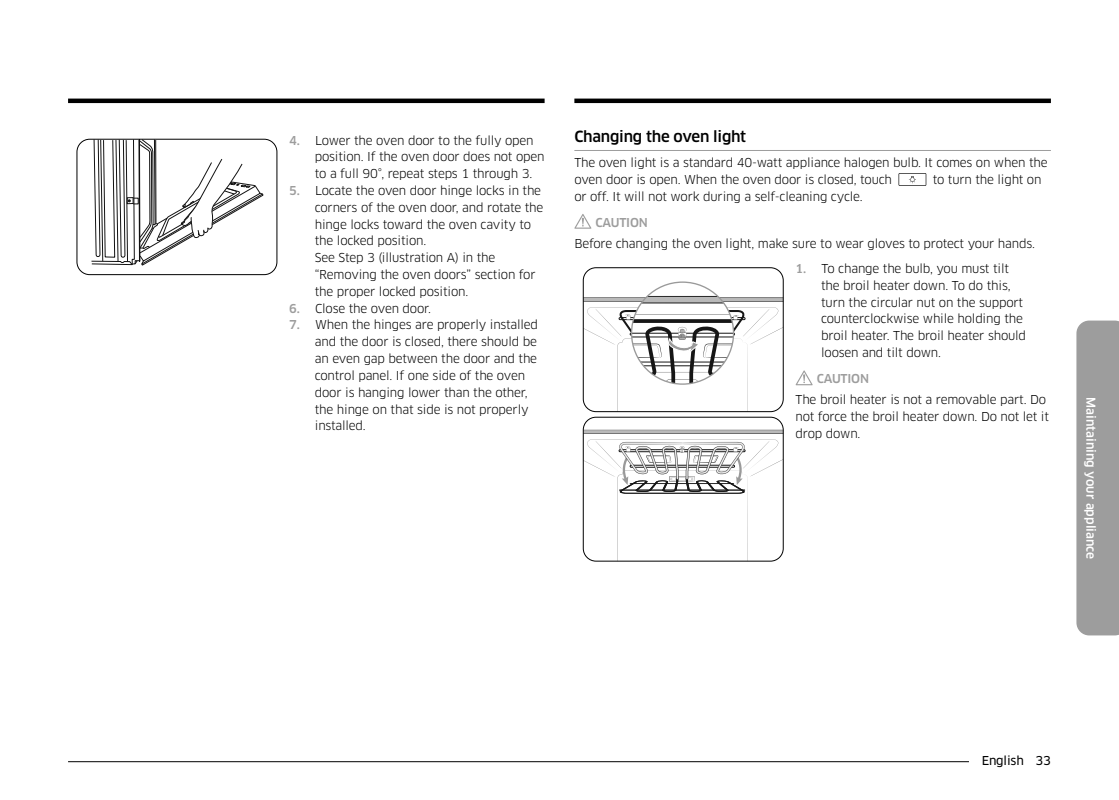
<style>
.page{position:relative;width:1119px;height:800px;background:#fff}
.page>*{position:absolute;margin:0;border:0;box-sizing:border-box;transform-origin:0 0}
.t1{font:500 15px "Samsung Clan Pro";letter-spacing:-.015em;color:#000}
.t2{font:12px/16.8px "Samsung Clan Pro";letter-spacing:-.015em;color:#000}
.t3{font:500 12px "Samsung Clan Pro";color:#fff}
.t4{font:500 12px "Samsung Clan Pro";letter-spacing:-.015em;color:#9d9d9d}
.t5{font:12px "Samsung Clan Pro News";letter-spacing:-.015em;color:#000}
.s1{font-weight:500;color:#9d9d9d}
</style>
<div class="page">
<hr style="left:68px;top:761px;width:935px;height:1px;background:#000">
<div style="left:968px;top:751px;width:82px;height:15px;background:#fff"></div>
<svg style="left:1076px;top:320px;width:42px;height:315px;background:#a0a0a0"></svg>
<div style="left:68px;top:98px;width:476px;height:5px;background:#000"></div>
<div style="left:574px;top:98px;width:476px;height:5px;background:#000"></div>
<hr style="left:574px;top:150px;width:476px;height:1px;background:#9d9d9d">
<svg style="left:898px;top:173px;width:28px;height:13px"></svg>
<svg style="left:574px;top:214px;width:17px;height:15px"></svg>
<svg style="left:583px;top:296px;width:200px;height:115px"></svg>
<div style="left:583px;top:267px;width:200px;height:145px;border:1px solid #000;border-radius:13px"></div>
<svg style="left:583px;top:429px;width:200px;height:132px"></svg>
<div style="left:583px;top:417px;width:200px;height:144px;border:1px solid #000;border-radius:13px"></div>
<svg style="left:795px;top:370px;width:17px;height:15px"></svg>
<svg style="left:91px;top:141px;width:172px;height:124px"></svg>
<div style="left:77px;top:139px;width:200px;height:136px;border:1px solid #000;border-radius:13px"></div>
<p class="t2" style="left:315px;top:132px;width:231px;text-indent:-26px"><span class="s1">4.</span> Lower the oven door to the fully open position. If the oven door does not open to a full 90°, repeat steps 1 through 3.</p>
<p class="t2" style="left:315px;top:182px;width:230px;text-indent:-26px"><span class="s1">5.</span> Locate the oven door hinge locks in the corners of the oven door, and rotate the hinge locks toward the oven cavity to the locked position.<br>See Step 3 (illustration A) in the “Removing the oven doors” section for the proper locked position.</p>
<p class="t2" style="left:289px;top:300px;width:143px"><span class="s1">6.</span> Close the oven door.</p>
<p class="t2" style="left:315px;top:316px;width:225px;text-indent:-26px"><span class="s1">7.</span> When the hinges are properly installed and the door is closed, there should be an even gap between the door and the control panel. If one side of the oven door is hanging lower than the other, the hinge on that side is not properly installed.</p>
<p class="t1" style="left:574px;top:127px;width:173px">Changing the oven light</p>
<p class="t2" style="left:574px;top:154px;width:474px">The oven light is a standard 40-watt appliance halogen bulb. It comes on when the oven door is open. When the oven door is closed, touch</p>
<p class="t2" style="left:932px;top:171px;width:110px">to turn the light on</p>
<p class="t2" style="left:574px;top:188px;width:290px">or off. It will not work during a self-cleaning cycle.</p>
<p class="t4" style="left:595px;top:215px;width:54px">CAUTION</p>
<p class="t2" style="left:574px;top:235px;width:462px">Before changing the oven light, make sure to wear gloves to protect your hands.</p>
<p class="t2" style="left:821px;top:260px;width:206px;text-indent:-26px"><span class="s1">1.</span> To change the bulb, you must tilt the broil heater down. To do this, turn the circular nut on the support counterclockwise while holding the broil heater. The broil heater should loosen and tilt down.</p>
<p class="t4" style="left:816px;top:371px;width:54px">CAUTION</p>
<p class="t2" style="left:795px;top:391px;width:255px">The broil heater is not a removable part. Do not force the broil heater down. Do not let it drop down.</p>
<p class="t3" style="left:1097px;top:397px;width:164px;rotate:90deg">Maintaining your appliance</p>
<p class="t5" style="left:981px;top:753px;width:71px">English 33</p>
</div>
